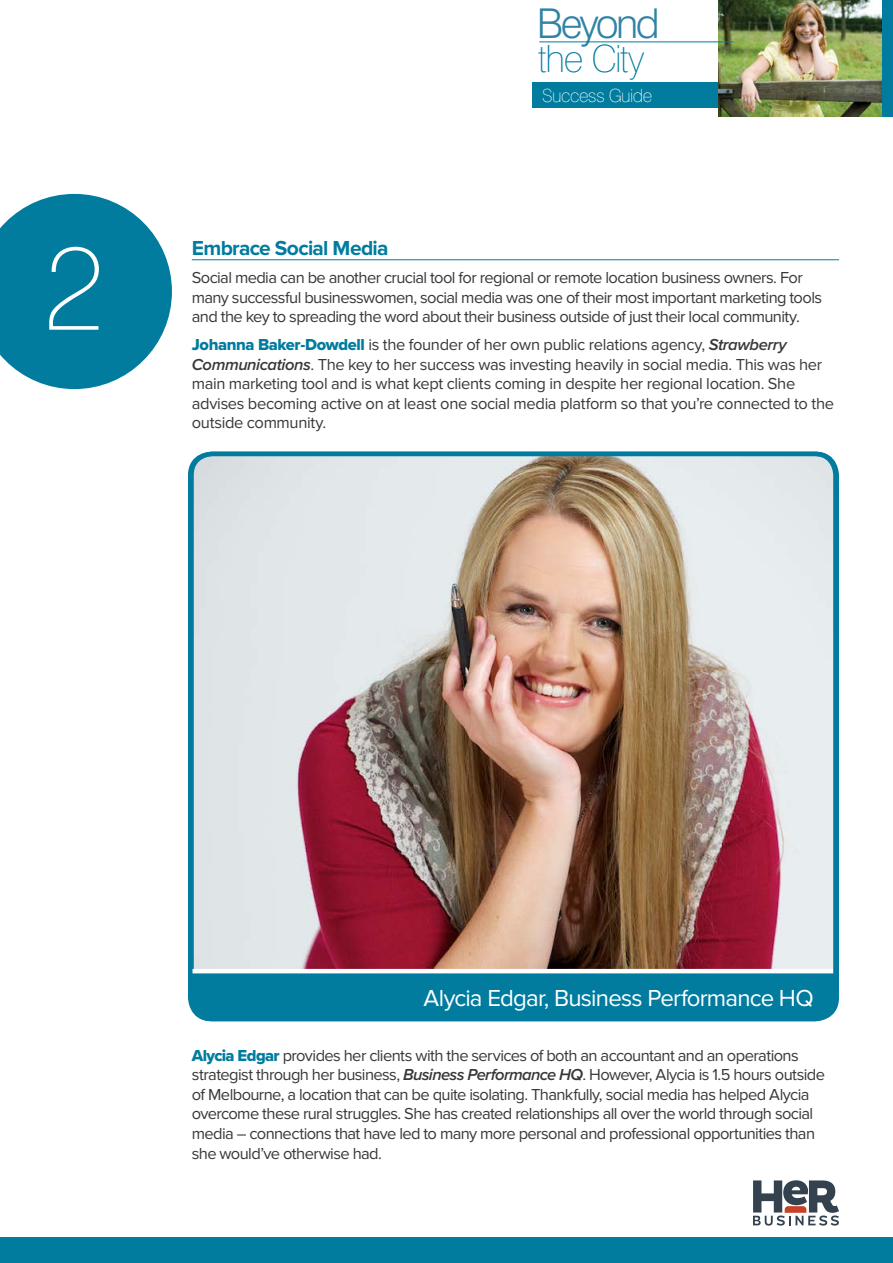
<style>
.page{position:relative;width:893px;height:1263px;background:#fff}
.page>*{position:absolute;margin:0;border:0;box-sizing:border-box;transform-origin:0 0}
.t1{font:100 118.8px "Swiss 721 BT";color:#fff}
.t2{font:300 41.1px "Swiss 721 BT";letter-spacing:-.065em;color:#3083a5}
.t3{font:100 37.65px "Swiss 721 BT";letter-spacing:-.03em;color:#017c9f}
.t4{font:24px "Proxima Nova";letter-spacing:-.035em;color:#fff}
.t5{font:700 21px "Proxima Nova";letter-spacing:-.035em;color:#017c9f}
.t6{font:100 18.15px "Swiss 721 BT";letter-spacing:-.03em;color:#fff}
.t7{font:16.5px/19.5px "Proxima Nova";letter-spacing:-.035em;color:#383839}
.s1{font-family:"Proxima Nova Extrabld";color:#017c9f}
.s2{font-weight:600;font-style:italic}
</style>
<div class="page">
<div style="left:0;top:1237px;width:893px;height:26px;background:#017c9f"></div>
<svg style="left:753px;top:1180px;width:86px;height:45px"></svg>
<hr style="left:192px;top:259px;width:647px;height:1px;background:#017c9f">
<div style="left:532px;top:83px;width:194px;height:25px;background:#017c9f"></div>
<img style="left:719px;top:0;width:163px;height:117px">
<hr style="left:539px;top:42px;width:195px;height:1px;background:#017c9f">
<div style="left:882px;top:0;width:11px;height:117px;background:#017c9f"></div>
<img style="left:193px;top:454px;width:643px;height:558px">
<svg style="left:193px;top:969px;width:642px;height:50px;background:#1988a8"></svg>
<div style="left:188px;top:452px;width:650px;height:569px;border:4px solid #017c9f;border-radius:21px"></div>
<svg style="left:0;top:194px;width:172px;height:195px"></svg>
<h1 class="t1" style="left:43px;top:215px;width:63px">2</h1>
<h2 class="t2" style="left:537px;top:-1px;width:124px">Beyond</h2>
<h3 class="t3" style="left:537px;top:36px;width:109px">the City</h3>
<p class="t6" style="left:542px;top:85px;width:111px">Success Guide</p>
<p class="t5" style="left:192px;top:236px;width:198px">Embrace Social Media</p>
<p class="t7" style="left:192px;top:269px;width:632px">Social media can be another crucial tool for regional or remote location business owners. For many successful businesswomen, social media was one of their most important marketing tools and the key to spreading the word about their business outside of just their local community.</p>
<p class="t7" style="left:192px;top:336px;width:644px"><span class="s1">Johanna Baker-Dowdell</span> is the founder of her own public relations agency, <span class="s2">Strawberry Communications</span>. The key to her success was investing heavily in social media. This was her main marketing tool and is what kept clients coming in despite her regional location. She advises becoming active on at least one social media platform so that you’re connected to the outside community.</p>
<h3 class="t4" style="left:424px;top:984px;width:392px">Alycia Edgar, Business Performance HQ</h3>
<p class="t7" style="left:192px;top:1046px;width:635px"><span class="s1">Alycia Edgar</span> provides her clients with the services of both an accountant and an operations strategist through her business, <span class="s2">Business Performance HQ</span>. However, Alycia is 1.5 hours outside of Melbourne, a location that can be quite isolating. Thankfully, social media has helped Alycia overcome these rural struggles. She has created relationships all over the world through social media – connections that have led to many more personal and professional opportunities than she would’ve otherwise had.</p>
</div>
